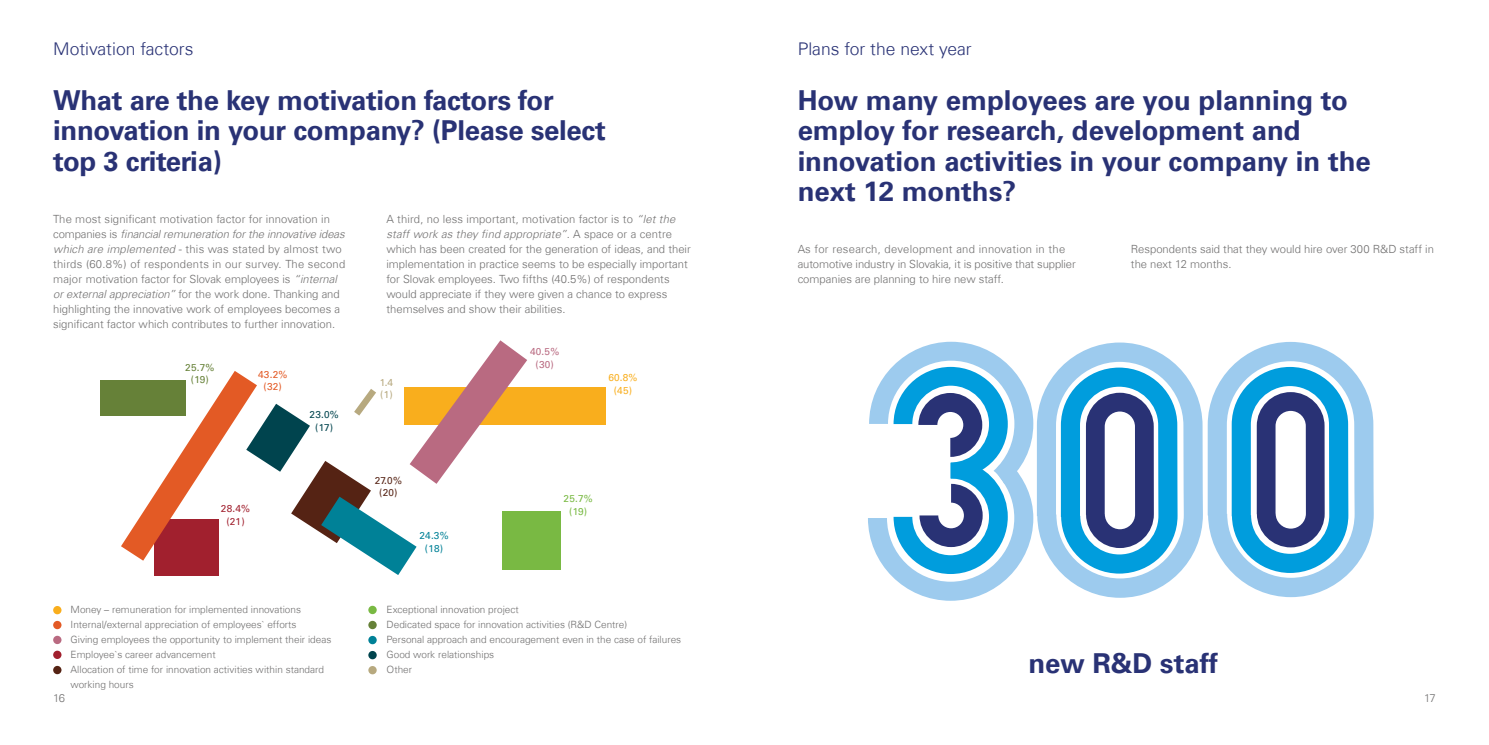
<style>
.page{position:relative;width:1489px;height:745px;background:#fff}
.page>*{position:absolute;margin:0;border:0;box-sizing:border-box;transform-origin:0 0}
.t1{font:700 27.5px/30px "Universfor KPMG";color:#293275}
.t2{font:300 17.5px "Universfor KPMG";color:#293275}
.t3{font:300 11.25px/15px "Universfor KPMG";color:#706f6f}
.t4{font:300 10px/15px "Universfor KPMG";color:#706f6f}
.t5{font:10px/12.5px "Universfor KPMG";color:#f9ae1d;text-align:center}
.t6{font:10px/12.5px "Universfor KPMG";color:#b96a81;text-align:center}
.t7{font:10px/12.5px "Universfor KPMG";color:#668138;text-align:center}
.t8{font:10px/12.5px "Universfor KPMG";color:#79b943;text-align:center}
.t9{font:10px/12.5px "Universfor KPMG";color:#552314;text-align:center}
.t10{font:10px/12.5px "Universfor KPMG";color:#e35a25;text-align:center}
.t11{font:10px/12.5px "Universfor KPMG";color:#008197;text-align:center}
.t12{font:10px/12.5px "Universfor KPMG";color:#00444e;text-align:center}
.t13{font:10px/12.5px "Universfor KPMG";color:#a1202e;text-align:center}
.t14{font:10px/12.5px "Universfor KPMG";color:#b7a97f}
.s1{font-style:italic}
</style>
<div class="page">
<div style="left:404px;top:387px;width:201px;height:37px;background:#f9ae1d"></div>
<div style="left:100px;top:380px;width:86px;height:35px;background:#668138"></div>
<div style="left:502px;top:510px;width:58px;height:59px;background:#79b943"></div>
<svg style="left:121px;top:340px;width:406px;height:234px"></svg>
<div style="left:53px;top:665px;width:8px;height:8px;background:#552314;border-radius:50%"></div>
<svg style="left:368px;top:650px;width:9px;height:9px"></svg>
<div style="left:53px;top:620px;width:8px;height:8px;background:#e35a25;border-radius:50%"></div>
<div style="left:53px;top:650px;width:8px;height:8px;background:#a1202e;border-radius:50%"></div>
<svg style="left:368px;top:635px;width:9px;height:8px"></svg>
<svg style="left:53px;top:605px;width:8px;height:9px"></svg>
<div style="left:368px;top:605px;width:9px;height:8px;background:#79b943;border-radius:50%"></div>
<div style="left:53px;top:635px;width:8px;height:8px;background:#b96a81;border-radius:50%"></div>
<div style="left:368px;top:620px;width:9px;height:8px;background:#668138;border-radius:50%"></div>
<svg style="left:368px;top:665px;width:8px;height:9px"></svg>
<svg style="left:868px;top:341px;width:505px;height:259px"></svg>
<h2 class="t2" style="left:53px;top:38px;width:142px">Motivation factors</h2>
<h1 class="t1" style="left:53px;top:86px;width:554px">What are the key motivation factors for innovation in your company? (Please select top 3 criteria)</h1>
<p class="t3" style="left:53px;top:211px;width:294px">The most significant motivation factor for innovation in companies is <span class="s1">financial remuneration for the innovative ideas which are implemented</span> - this was stated by almost two thirds (60.8%) of respondents in our survey. The second major motivation factor for Slovak employees is <span class="s1">“internal or external appreciation”</span> for the work done. Thanking and highlighting the innovative work of employees becomes a significant factor which contributes to further innovation.</p>
<p class="t3" style="left:386px;top:211px;width:306px">A third, no less important, motivation factor is to <span class="s1">“let the staff work as they find appropriate”</span>. A space or a centre which has been created for the generation of ideas, and their implementation in practice seems to be especially important for Slovak employees. Two fifths (40.5%) of respondents would appreciate if they were given a chance to express themselves and show their abilities.</p>
<p class="t7" style="left:185px;top:361px;width:31px">25.7% (19)</p>
<p class="t10" style="left:258px;top:368px;width:31px">43.2% (32)</p>
<p class="t12" style="left:309px;top:408px;width:31px">23.0% (17)</p>
<p class="t13" style="left:221px;top:502px;width:31px">28.4% (21)</p>
<p class="t14" style="left:380px;top:376px;width:15px">1.4 (1)</p>
<p class="t9" style="left:374px;top:473px;width:29px">27.0% (20)</p>
<p class="t11" style="left:419px;top:529px;width:31px">24.3% (18)</p>
<p class="t6" style="left:530px;top:345px;width:31px">40.5% (30)</p>
<p class="t5" style="left:608px;top:371px;width:31px">60.8% (45)</p>
<p class="t8" style="left:563px;top:492px;width:31px">25.7% (19)</p>
<p class="t4" style="left:71px;top:601px;width:262px">Money – remuneration for implemented innovations Internal/external appreciation of employees` efforts<br>Giving employees the opportunity to implement their ideas Employee`s career advancement<br>Allocation of time for innovation activities within standard working hours</p>
<p class="t4" style="left:386px;top:601px;width:296px">Exceptional innovation project<br>Dedicated space for innovation activities (R&amp;D Centre)<br>Personal approach and encouragement even in the case of failures Good work relationships<br>Other</p>
<h2 class="t2" style="left:797px;top:38px;width:175px">Plans for the next year</h2>
<h1 class="t1" style="left:797px;top:86px;width:574px">How many employees are you planning to employ for research, development and innovation activities in your company in the next 12 months?</h1>
<p class="t3" style="left:797px;top:241px;width:280px">As for research, development and innovation in the automotive industry in Slovakia, it is positive that supplier companies are planning to hire new staff.</p>
<p class="t3" style="left:1130px;top:241px;width:304px">Respondents said that they would hire over 300 R&amp;D staff in the next 12 months.</p>
<h1 class="t1" style="left:1028px;top:648px;width:191px">new R&amp;D staff</h1>
<p class="t3" style="left:53px;top:690px;width:13px">16</p>
<p class="t3" style="left:1423px;top:690px;width:13px">17</p>
</div>
